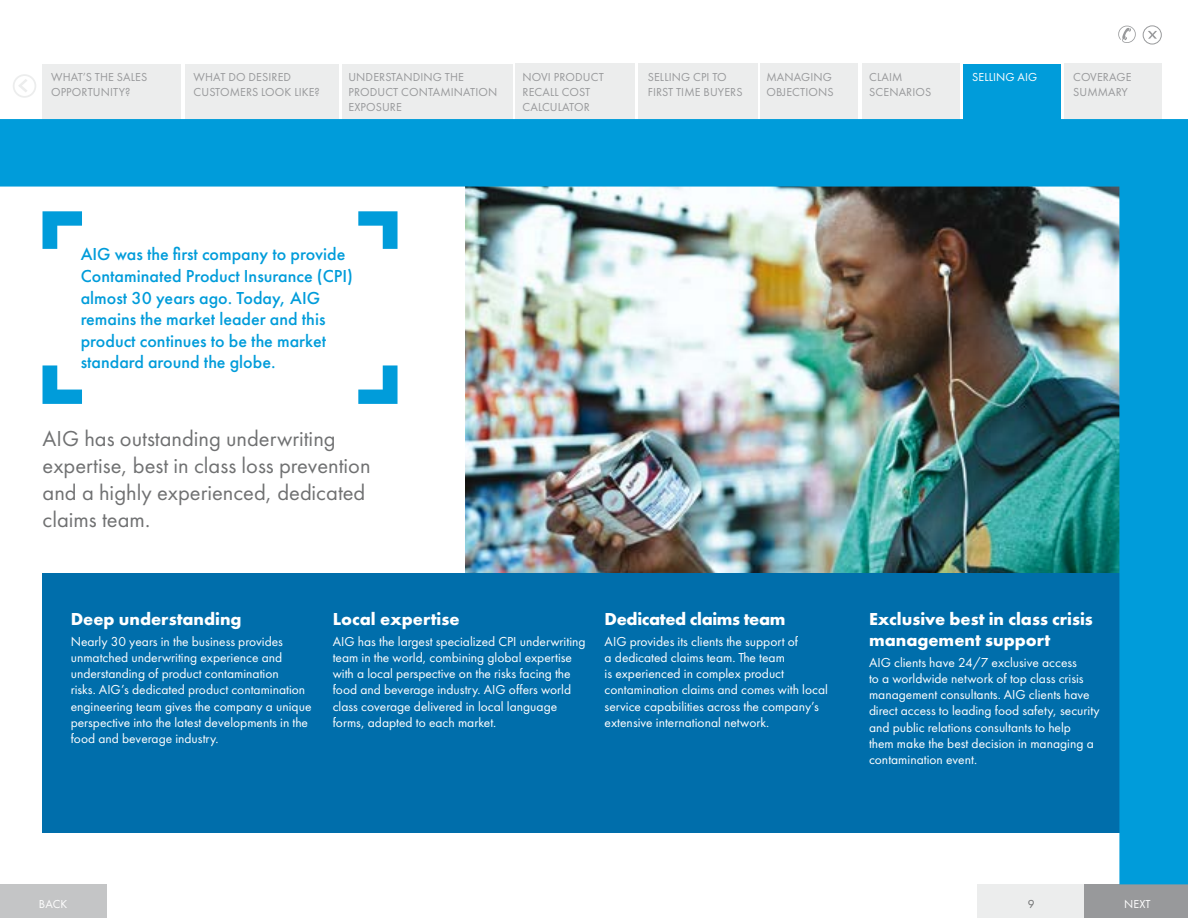
<style>
.page{position:relative;width:1188px;height:918px;background:#fff}
.page>*{position:absolute;margin:0;border:0;box-sizing:border-box;transform-origin:0 0}
.t1{font:22.5px/27px "Futura PT";color:#707172}
.t2{font:500 18px/21.6px "Futura PT";color:#009cda}
.t3{font:700 18px/21px "Futura PT";color:#fff}
.t4{font:700 18px "Futura PT";letter-spacing:-.02em;color:#fff}
.t5{font:13.5px/16.2px "Futura PT";color:#fff}
.t6{font:12px/15px "Futura PT";letter-spacing:.01em;color:#98999b}
.t7{font:12px "Futura PT";letter-spacing:.01em;color:#fff}
.t8{font:12px "Futura PT";color:#707172}
</style>
<div class="page">
<svg style="left:1118px;top:26px;width:18px;height:17px"></svg>
<div style="left:1143px;top:26px;width:19px;height:18px;border:1px solid #98999b;border-radius:50%"></div>
<svg style="left:1148px;top:31px;width:9px;height:8px"></svg>
<svg style="left:18px;top:79px;width:9px;height:13px"></svg>
<div style="left:13px;top:74px;width:23px;height:24px;border:2px solid #eceded;border-radius:50%"></div>
<div style="left:1064px;top:64px;width:98px;height:55px;background:#eceded"></div>
<div style="left:516px;top:64px;width:119px;height:62px;background:#eceded"></div>
<div style="left:760px;top:64px;width:98px;height:62px;background:#eceded"></div>
<div style="left:638px;top:64px;width:119px;height:55px;background:#eceded"></div>
<div style="left:862px;top:64px;width:98px;height:62px;background:#eceded"></div>
<div style="left:186px;top:64px;width:153px;height:61px;background:#eceded"></div>
<div style="left:43px;top:64px;width:138px;height:61px;background:#eceded"></div>
<div style="left:342px;top:64px;width:170px;height:65px;background:#eceded"></div>
<div style="left:963px;top:64px;width:98px;height:61px;background:#009cda"></div>
<div style="left:978px;top:884px;width:210px;height:34px;background:#eceded"></div>
<div style="left:1084px;top:884px;width:104px;height:34px;background:#98999b"></div>
<img style="left:0;top:119px;width:1188px;height:765px">
<svg style="left:43px;top:365px;width:39px;height:39px"></svg>
<svg style="left:358px;top:365px;width:40px;height:39px"></svg>
<div style="left:0;top:884px;width:106px;height:34px;background:#c4c5c6"></div>
<p class="t6" style="left:348px;top:70px;width:151px">UNDERSTANDING THE<br>PRODUCT CONTAMINATION<br>EXPOSURE</p>
<p class="t6" style="left:869px;top:70px;width:64px">CLAIM<br>SCENARIOS</p>
<h2 class="t7" style="left:972px;top:70px;width:67px">SELLING AIG</h2>
<p class="t6" style="left:766px;top:70px;width:69px">MANAGING<br>OBJECTIONS</p>
<p class="t6" style="left:51px;top:70px;width:98px">WHAT’S THE SALES<br>OPPORTUNITY?</p>
<p class="t6" style="left:194px;top:70px;width:128px">WHAT DO DESIRED<br>CUSTOMERS LOOK LIKE?</p>
<p class="t6" style="left:523px;top:70px;width:83px">NOVI PRODUCT<br>RECALL COST<br>CALCULATOR</p>
<p class="t6" style="left:648px;top:70px;width:96px">SELLING CPI TO<br>FIRST TIME BUYERS</p>
<p class="t6" style="left:1073px;top:70px;width:60px">COVERAGE<br>SUMMARY</p>
<p class="t2" style="left:81px;top:244px;width:274px">AIG was the frst company to provide Contaminated Product Insurance (CPI) almost 30 years ago. Today, AIG remains the market leader and this product continues to be the market standard around the globe.</p>
<p class="t1" style="left:43px;top:425px;width:330px">AIG has outstanding underwriting expertise, best in class loss prevention and a highly experienced, dedicated claims team.</p>
<p class="t3" style="left:71px;top:608px;width:172px">Deep understanding</p>
<p class="t5" style="left:71px;top:633px;width:242px">Nearly 30 years in the business provides unmatched underwriting experience and understanding of product contamination<br>risks. AIG’s dedicated product contamination engineering team gives the company a unique perspective into the latest developments in the food and beverage industry.</p>
<p class="t3" style="left:333px;top:608px;width:128px">Local expertise</p>
<p class="t5" style="left:333px;top:633px;width:254px">AIG has the largest specialized CPI underwriting team in the world, combining global expertise with a local perspective on the risks facing the food and beverage industry. AIG offers world class coverage delivered in local language forms, adapted to each market.</p>
<p class="t4" style="left:605px;top:608px;width:182px">Dedicated claims team</p>
<p class="t5" style="left:605px;top:633px;width:225px">AIG provides its clients the support of<br>a dedicated claims team. The team<br>is experienced in complex product contamination claims and comes with local service capabilities across the company’s extensive international network.</p>
<p class="t3" style="left:869px;top:608px;width:225px">Exclusive best in class crisis management support</p>
<p class="t5" style="left:869px;top:654px;width:232px">AIG clients have 24/7 exclusive access<br>to a worldwide network of top class crisis management consultants. AIG clients have direct access to leading food safety, security and public relations consultants to help<br>them make the best decision in managing a contamination event.</p>
<p class="t7" style="left:39px;top:897px;width:30px">BACK</p>
<p class="t8" style="left:1028px;top:897px;width:8px">9</p>
<h2 class="t7" style="left:1124px;top:897px;width:28px">NEXT</h2>
</div>
